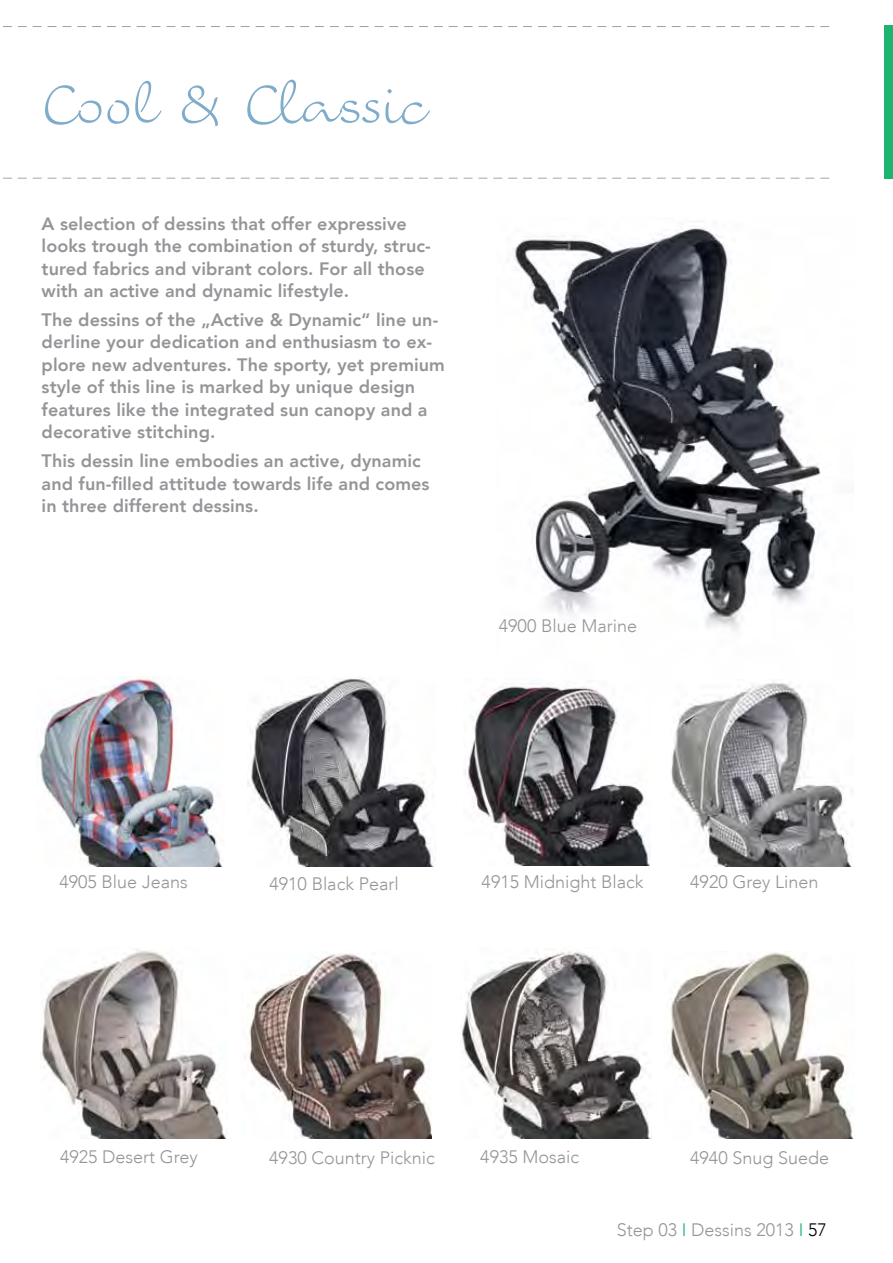
<style>
.page{position:relative;width:893px;height:1263px;background:#fff}
.page>*{position:absolute;margin:0;border:0;box-sizing:border-box;transform-origin:0 0}
.t1{font:57px "Teutonia";letter-spacing:-.02em;color:#7eacca}
.t2{font:800 18px/22.5px "Avenir LT";letter-spacing:.005em;color:#939598}
.t3{font:300 18px "Avenir LT";color:#939598}
.s1{color:#1cb46e}
.s2{color:#000}
</style>
<div class="page">
<div style="left:884px;top:26px;width:9px;height:153px;background:#1cb46e"></div>
<img style="left:513px;top:228px;width:308px;height:402px">
<img style="left:40px;top:949px;width:187px;height:189px">
<img style="left:37px;top:676px;width:186px;height:191px">
<img style="left:248px;top:677px;width:187px;height:190px">
<img style="left:464px;top:683px;width:187px;height:183px">
<img style="left:671px;top:681px;width:181px;height:186px">
<img style="left:245px;top:953px;width:186px;height:185px">
<img style="left:460px;top:949px;width:191px;height:189px">
<img style="left:670px;top:952px;width:183px;height:186px">
<svg style="left:3px;top:26px;width:826px;height:1px"></svg>
<svg style="left:3px;top:178px;width:826px;height:1px"></svg>
<h1 class="t1" style="left:42px;top:73px;width:388px">Cool &amp; Classic</h1>
<p class="t2" style="left:42px;top:212px;width:391px">A selection of dessins that offer expressive looks trough the combination of sturdy, struc&shy;tured fabrics and vibrant colors. For all those with an active and dynamic lifestyle.</p>
<p class="t2" style="left:42px;top:308px;width:405px">The dessins of the „Active &amp; Dynamic“ line un&shy;derline your dedication and enthusiasm to ex&shy;plore new adventures. The sporty, yet premium style of this line is marked by unique design features like the integrated sun canopy and a decorative stitching.</p>
<p class="t2" style="left:42px;top:450px;width:389px">This dessin line embodies an active, dynamic and fun-filled attitude towards life and comes in three different dessins.</p>
<p class="t3" style="left:499px;top:615px;width:140px">4900 Blue Marine</p>
<p class="t3" style="left:60px;top:871px;width:130px">4905 B lue Jeans</p>
<p class="t3" style="left:270px;top:873px;width:131px">4910 B lack Pearl</p>
<p class="t3" style="left:482px;top:871px;width:163px">4915 Midnight Black</p>
<p class="t3" style="left:690px;top:871px;width:130px">4920 Grey Linen</p>
<p class="t3" style="left:60px;top:1146px;width:139px">4925 Desert Grey</p>
<p class="t3" style="left:269px;top:1148px;width:167px">4930 Country Picknic</p>
<p class="t3" style="left:480px;top:1146px;width:100px">4935 M osaic</p>
<p class="t3" style="left:690px;top:1148px;width:140px">4940 Snug Suede</p>
<p class="t3" style="left:617px;top:1219px;width:212px">Step 03 <span class="s1">I</span> Dessins 2013 <span class="s1">I</span> <span class="s2">57</span></p>
</div>
